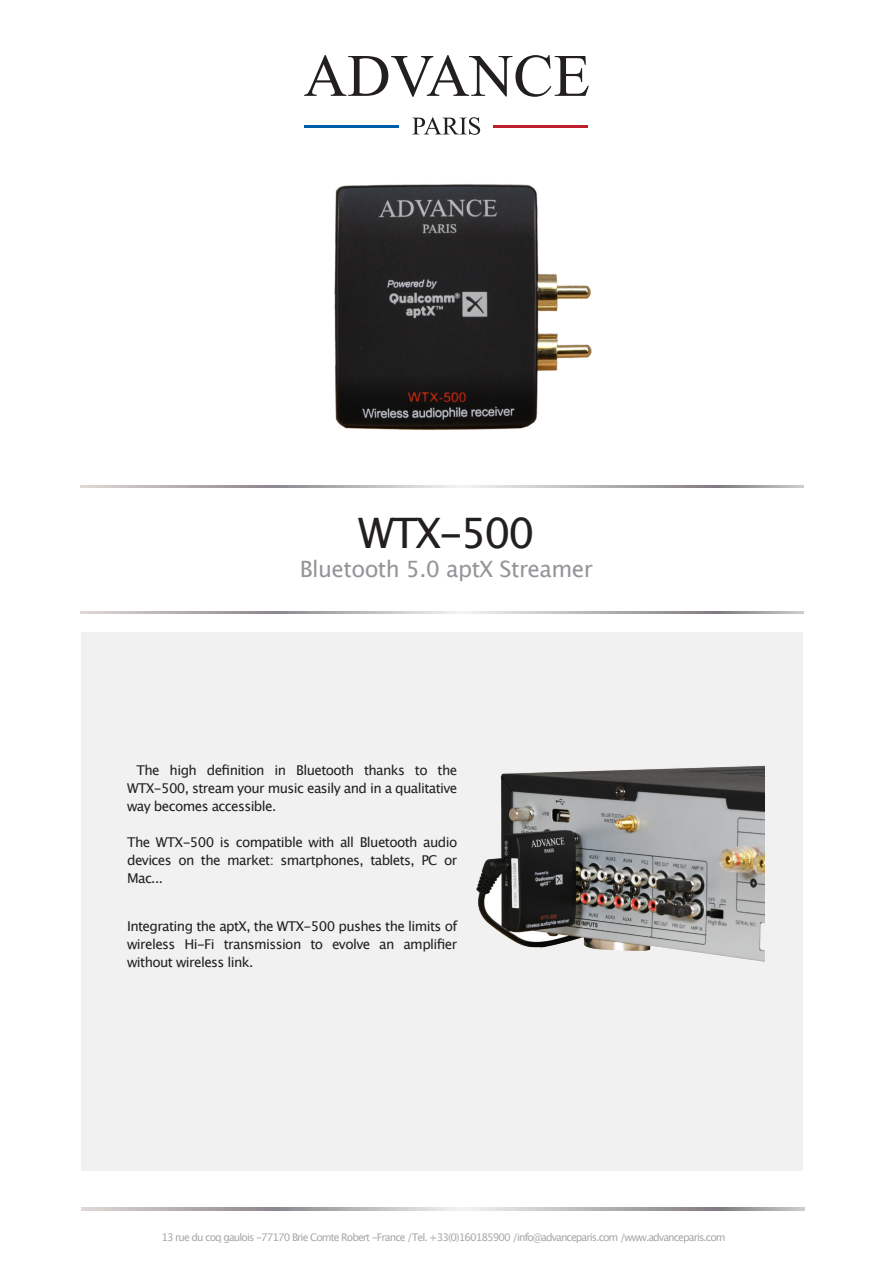
<style>
.page{position:relative;width:893px;height:1263px;background:#fff}
.page>*{position:absolute;margin:0;border:0;box-sizing:border-box;transform-origin:0 0}
.t1{font:42px "Lucida Grande";letter-spacing:-.065em;color:#231f20}
.t2{font:22.5px "Lucida Grande";letter-spacing:-.025em;color:#939598}
.t3{font:13.5px/18px "Lucida Grande";letter-spacing:-.045em;color:#221f20;text-align:justify}
.t4{font:10.5px "Lucida Grande";letter-spacing:-.09em;color:#a7a9ac}
</style>
<div class="page">
<div style="left:81px;top:632px;width:722px;height:539px;background:#f1f1f2"></div>
<img style="left:334px;top:184px;width:258px;height:246px">
<hr style="left:304px;top:125px;width:95px;height:2px;background:#005ea9">
<hr style="left:493px;top:125px;width:95px;height:2px;background:#be1e2d">
<svg style="left:304px;top:55px;width:285px;height:42px"></svg>
<svg style="left:412px;top:117px;width:68px;height:18px"></svg>
<svg style="left:80px;top:485px;width:723px;height:2px"></svg>
<svg style="left:80px;top:611px;width:723px;height:3px;background:#b7b5b7"></svg>
<svg style="left:81px;top:1208px;width:723px;height:2px"></svg>
<img style="left:476px;top:765px;width:288px;height:197px">
<h1 class="t1" style="left:358px;top:515px;width:178px">WTX-500</h1>
<h2 class="t2" style="left:300px;top:559px;width:295px">Bluetooth 5.0 aptX Streamer</h2>
<p class="t3" style="left:127px;top:762px;width:332px;text-indent:9px">The high definition in Bluetooth thanks to the WTX-500, stream your music easily and in a qualitative way becomes accessible.</p>
<p class="t3" style="left:127px;top:834px;width:332px">The WTX-500 is compatible with all Bluetooth audio devices on the market: smartphones, tablets, PC or Mac...</p>
<p class="t3" style="left:127px;top:918px;width:332px">Integrating the aptX, the WTX-500 pushes the limits of wireless Hi-Fi transmission to evolve an amplifier without wireless link.</p>
<p class="t4" style="left:161px;top:1232px;width:566px">13 rue du coq gaulois -77170 Brie Comte Robert -France /Tel. +33(0)160185900 /info@advanceparis.com /www.advanceparis.com</p>
</div>
